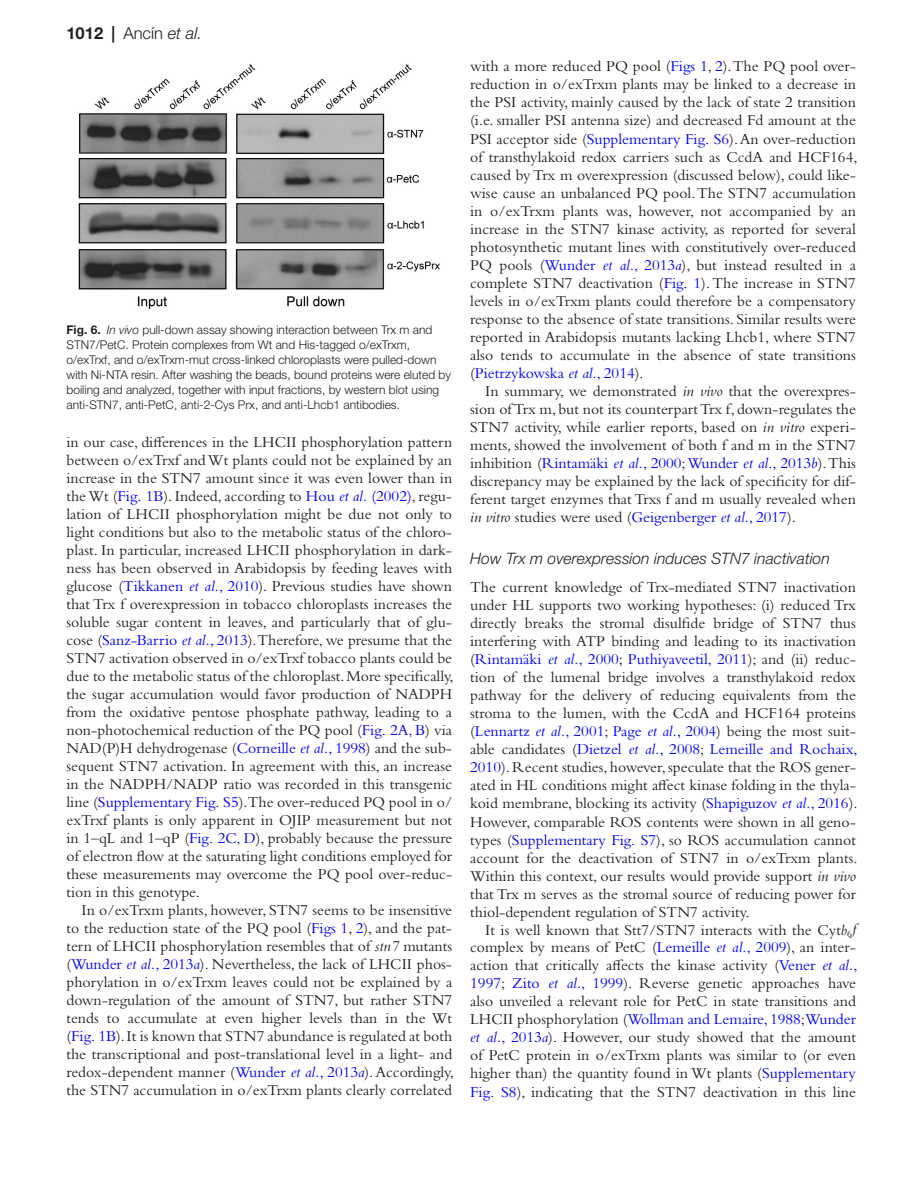
<style>
.page{position:relative;width:919px;height:1187px;background:#fff}
.page>*{position:absolute;margin:0;border:0;box-sizing:border-box;transform-origin:0 0}
.t1{font:700 16.5px "Helvetica Neue LT Std";color:#231f20}
.t2{font:15.75px/18px "Bembo Std";color:#231f20;text-align:justify}
.t3{font:italic 300 15.75px "Helvetica Neue LT Std";color:#231f20}
.t4{font:300 12px/15px "Helvetica Neue LT Std";color:#231f20}
.s1{font-weight:300}
.s2{font-weight:300;font-style:italic}
.s3{font-weight:700}
.s4{font-style:italic}
.s5{color:#00f}
.s6{font-style:italic;color:#00f}
</style>
<div class="page">
<img style="left:79px;top:64px;width:361px;height:245px">
<p class="t1" style="left:66px;top:23px;width:137px">1012 | <span class="s1">Ancín</span> <span class="s2">et al.</span></p>
<p class="t4" style="left:66px;top:322px;width:386px"><span class="s3">Fig. 6.</span> <span class="s4">In vivo</span> pull-down assay showing interaction between Trx m and STN7/PetC. Protein complexes from Wt and His-tagged o/exTrxm, o/exTrxf, and o/exTrxm-mut cross-linked chloroplasts were pulled-down with Ni-NTA resin. After washing the beads, bound proteins were eluted by boiling and analyzed, together with input fractions, by western blot using anti-STN7, anti-PetC, anti-2-Cys Prx, and anti-Lhcb1 antibodies.</p>
<p class="t2" style="left:66px;top:432px;width:389px">in our case, differences in the LHCII phosphorylation pattern between o/exTrxf and Wt plants could not be explained by an increase in the STN7 amount since it was even lower than in the Wt (<span class="s5">Fig. 1B</span>). Indeed, according to <span class="s5">Hou</span> <span class="s6">et al.</span> <span class="s5">(2002)</span>, regu&shy;lation of LHCII phosphorylation might be due not only to light conditions but also to the metabolic status of the chloro&shy;plast. In particular, increased LHCII phosphorylation in dark&shy;ness has been observed in Arabidopsis by feeding leaves with glucose (<span class="s5">Tikkanen</span> <span class="s6">et al.</span><span class="s5">, 2010</span>). Previous studies have shown that Trx f overexpression in tobacco chloroplasts increases the soluble sugar content in leaves, and particularly that of glu&shy;cose (<span class="s5">Sanz-Barrio</span> <span class="s6">et al.</span><span class="s5">, 2013</span>).Therefore, we presume that the STN7 activation observed in o/exTrxf tobacco plants could be due to the metabolic status of the chloroplast. More specifically, the sugar accumulation would favor production of NADPH from the oxidative pentose phosphate pathway, leading to a non-photochemical reduction of the PQ pool (<span class="s5">Fig. 2A</span>, <span class="s5">B</span>) via NAD(P)H dehydrogenase (<span class="s5">Corneille</span> <span class="s6">et al.</span><span class="s5">, 1998</span>) and the sub&shy;sequent STN7 activation. In agreement with this, an increase in the NADPH/NADP ratio was recorded in this transgenic line (<span class="s5">Supplementary Fig. S5</span>).The over-reduced PQ pool in o/ exTrxf plants is only apparent in OJIP measurement but not in 1–qL and 1–qP (<span class="s5">Fig. 2C</span>, <span class="s5">D</span>), probably because the pressure of electron flow at the saturating light conditions employed for these measurements may overcome the PQ pool over-reduc&shy;tion in this genotype.</p>
<p class="t2" style="left:66px;top:900px;width:389px;text-indent:15px">In o/exTrxm plants, however, STN7 seems to be insensitive to the reduction state of the PQ pool (<span class="s5">Figs 1</span>, <span class="s5">2</span>), and the pat&shy;tern of LHCII phosphorylation resembles that of <span class="s4">stn7</span> mutants (<span class="s5">Wunder</span> <span class="s6">et al.</span><span class="s5">, 2013</span><span class="s6">a</span>). Nevertheless, the lack of LHCII phos&shy;phorylation in o/exTrxm leaves could not be explained by a down-regulation of the amount of STN7, but rather STN7 tends to accumulate at even higher levels than in the Wt (<span class="s5">Fig. 1B</span>). It is known that STN7 abundance is regulated at both the transcriptional and post-translational level in a light- and redox-dependent manner (<span class="s5">Wunder</span> <span class="s6">et al.</span><span class="s5">, 2013</span><span class="s6">a</span>). Accordingly, the STN7 accumulation in o/exTrxm plants clearly correlated</p>
<p class="t2" style="left:470px;top:57px;width:389px">with a more reduced PQ pool (<span class="s5">Figs 1</span>, <span class="s5">2</span>). The PQ pool over&shy;reduction in o/exTrxm plants may be linked to a decrease in the PSI activity, mainly caused by the lack of state 2 transition (i.e. smaller PSI antenna size) and decreased Fd amount at the PSI acceptor side (<span class="s5">Supplementary Fig. S6</span>). An over-reduction of transthylakoid redox carriers such as CcdA and HCF164, caused by Trx m overexpression (discussed below), could like&shy;wise cause an unbalanced PQ pool. The STN7 accumulation in o/exTrxm plants was, however, not accompanied by an increase in the STN7 kinase activity, as reported for several photosynthetic mutant lines with constitutively over-reduced PQ pools (<span class="s5">Wunder</span> <span class="s6">et al.</span><span class="s5">, 2013</span><span class="s6">a</span>), but instead resulted in a complete STN7 deactivation (<span class="s5">Fig. 1</span>). The increase in STN7 levels in o/exTrxm plants could therefore be a compensatory response to the absence of state transitions. Similar results were reported in Arabidopsis mutants lacking Lhcb1, where STN7 also tends to accumulate in the absence of state transitions (<span class="s5">Pietrzykowska</span> <span class="s6">et al.</span><span class="s5">, 2014</span>).</p>
<p class="t2" style="left:470px;top:381px;width:387px;text-indent:15px">In summary, we demonstrated <span class="s4">in vivo</span> that the overexpres&shy;sion of Trx m, but not its counterpart Trx f, down-regulates the STN7 activity, while earlier reports, based on <span class="s4">in vitro</span> experi&shy;ments, showed the involvement of both f and m in the STN7 inhibition (<span class="s5">Rintamäki</span> <span class="s6">et al.</span><span class="s5">, 2000</span>; <span class="s5">Wunder</span> <span class="s6">et al.</span><span class="s5">, 2013</span><span class="s6">b</span>). This discrepancy may be explained by the lack of specificity for dif&shy;ferent target enzymes that Trxs f and m usually revealed when <span class="s4">in vitro</span> studies were used (<span class="s5">Geigenberger</span> <span class="s6">et al.</span><span class="s5">, 2017</span>).</p>
<p class="t3" style="left:470px;top:548px;width:361px">How Trx m overexpression induces STN7 inactivation</p>
<p class="t2" style="left:470px;top:578px;width:389px">The current knowledge of Trx-mediated STN7 inactivation under HL supports two working hypotheses: (i) reduced Trx directly breaks the stromal disulfide bridge of STN7 thus interfering with ATP binding and leading to its inactivation (<span class="s5">Rintamäki</span> <span class="s6">et al.</span><span class="s5">, 2000</span>; <span class="s5">Puthiyaveetil, 2011</span>); and (ii) reduc&shy;tion of the lumenal bridge involves a transthylakoid redox pathway for the delivery of reducing equivalents from the stroma to the lumen, with the CcdA and HCF164 proteins (<span class="s5">Lennartz</span> <span class="s6">et al.</span><span class="s5">, 2001</span>; <span class="s5">Page</span> <span class="s6">et al.</span><span class="s5">, 2004</span>) being the most suit&shy;able candidates (<span class="s5">Dietzel</span> <span class="s6">et al.</span><span class="s5">, 2008</span>; <span class="s5">Lemeille and Rochaix, 2010</span>). Recent studies, however, speculate that the ROS gener&shy;ated in HL conditions might affect kinase folding in the thyla&shy;koid membrane, blocking its activity (<span class="s5">Shapiguzov</span> <span class="s6">et al.</span><span class="s5">, 2016</span>).<br>However, comparable ROS contents were shown in all geno&shy;types (<span class="s5">Supplementary Fig. S7</span>), so ROS accumulation cannot account for the deactivation of STN7 in o/exTrxm plants.<br>Within this context, our results would provide support <span class="s4">in vivo </span>that Trx m serves as the stromal source of reducing power for thiol-dependent regulation of STN7 activity.</p>
<p class="t2" style="left:470px;top:920px;width:389px;text-indent:15px">It is well known that Stt7/STN7 interacts with the Cyt<span class="s4">b</span><sub>6</sub><span class="s4">f </span>complex by means of PetC (<span class="s5">Lemeille</span> <span class="s6">et al.</span><span class="s5">, 2009</span>), an inter&shy;action that critically affects the kinase activity (<span class="s5">Vener</span> <span class="s6">et al.</span><span class="s5">, 1997</span>; <span class="s5">Zito</span> <span class="s6">et al.</span><span class="s5">, 1999</span>). Reverse genetic approaches have also unveiled a relevant role for PetC in state transitions and LHCII phosphorylation (<span class="s5">Wollman and Lemaire, 1988</span>;<span class="s5">Wunder </span><span class="s6">et al.</span><span class="s5">, 2013</span><span class="s6">a</span>). However, our study showed that the amount of PetC protein in o/exTrxm plants was similar to (or even higher than) the quantity found in Wt plants (<span class="s5">Supplementary Fig. S8</span>), indicating that the STN7 deactivation in this line</p>
</div>
